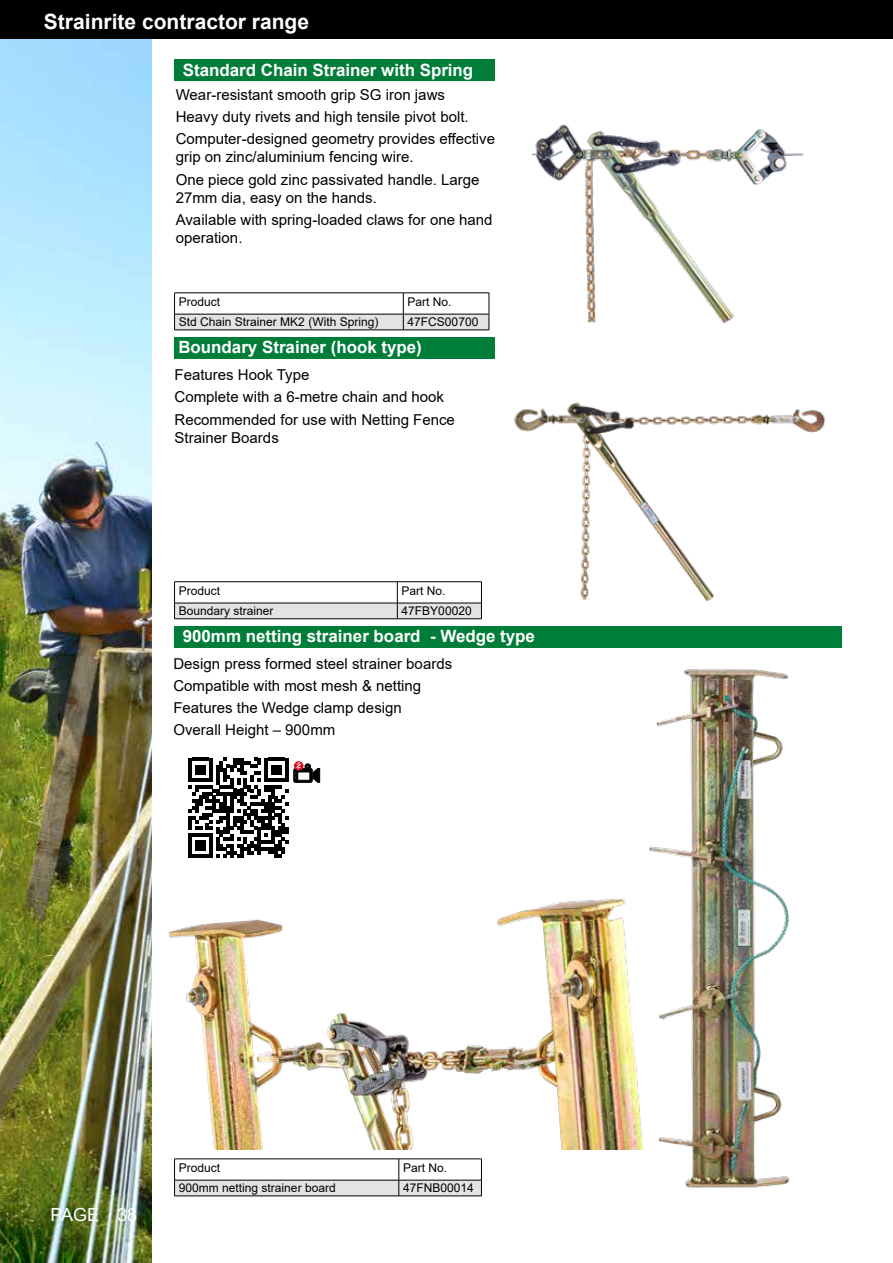
<style>
.page{position:relative;width:893px;height:1263px;background:#fff}
.page>*{position:absolute;margin:0;border:0;box-sizing:border-box;transform-origin:0 0}
.t1{font:700 21px "Arial";color:#fff}
.t2{font:18px "Arial";color:#fff}
.t3{font:700 16.95px "Arial";color:#fff}
.t4{font:15px/22.2px "Arial";color:#000}
.t5{font:12px "Arial";color:#000}
</style>
<div class="page">
<img style="left:0;top:38px;width:151px;height:1225px">
<div style="left:0;top:0;width:893px;height:38px;background:#000"></div>
<div style="left:175px;top:626px;width:667px;height:21px;background:#007d39"></div>
<div style="left:174px;top:337px;width:321px;height:22px;background:#007d39"></div>
<div style="left:174px;top:59px;width:321px;height:22px;background:#007d39"></div>
<svg style="left:174px;top:293px;width:316px;height:37px"></svg>
<hr style="left:174px;top:330px;width:229px;height:1px;background:#000">
<hr style="left:403px;top:330px;width:86px;height:1px;background:#000">
<hr style="left:174px;top:581px;width:223px;height:1px;background:#000">
<hr style="left:397px;top:581px;width:85px;height:1px;background:#000">
<svg style="left:174px;top:582px;width:308px;height:36px"></svg>
<hr style="left:174px;top:618px;width:223px;height:1px;background:#000">
<hr style="left:397px;top:618px;width:85px;height:1px;background:#000">
<hr style="left:174px;top:1158px;width:225px;height:1px;background:#000">
<hr style="left:399px;top:1158px;width:83px;height:1px;background:#000">
<svg style="left:174px;top:1159px;width:308px;height:36px"></svg>
<hr style="left:174px;top:1195px;width:225px;height:1px;background:#000">
<hr style="left:399px;top:1195px;width:83px;height:1px;background:#000">
<img style="left:532px;top:124px;width:272px;height:199px">
<img style="left:168px;top:898px;width:475px;height:252px">
<img style="left:514px;top:402px;width:312px;height:199px">
<img style="left:646px;top:647px;width:180px;height:541px">
<svg style="left:188px;top:758px;width:132px;height:100px"></svg>
<hr style="left:727px;top:540px;width:166px;height:4px;background:#fff">
<h1 class="t1" style="left:44px;top:7px;width:267px">Strainrite contractor range</h1>
<p class="t3" style="left:183px;top:58px;width:292px">Standard Chain Strainer with Spring</p>
<p class="t4" style="left:176px;top:83px;width:321px">Wear-resistant smooth grip SG iron jaws<br>Heavy duty rivets and high tensile pivot bolt.<br>Computer-designed geometry provides effective</p>
<p class="t4" style="left:176px;top:146px;width:305px">grip on zinc/aluminium fencing wire.<br>One piece gold zinc passivated handle. Large</p>
<p class="t4" style="left:176px;top:186px;width:318px">27mm dia, easy on the hands.<br>Available with spring-loaded claws for one hand</p>
<p class="t4" style="left:176px;top:227px;width:68px">operation.</p>
<p class="t5" style="left:179px;top:293px;width:43px">Product</p>
<p class="t5" style="left:408px;top:293px;width:46px">Part No.</p>
<p class="t5" style="left:179px;top:314px;width:201px">Std Chain Strainer MK2 (With Spring)</p>
<p class="t5" style="left:408px;top:314px;width:72px">47FCS00700</p>
<p class="t3" style="left:178px;top:335px;width:245px">Boundary Strainer (hook type)</p>
<p class="t4" style="left:175px;top:364px;width:282px">Features Hook Type<br>Complete with a 6-metre chain and hook<br>Recommended for use with Netting Fence</p>
<p class="t4" style="left:175px;top:426px;width:106px">Strainer Boards</p>
<p class="t5" style="left:179px;top:582px;width:43px">Product</p>
<p class="t5" style="left:402px;top:582px;width:46px">Part No.</p>
<p class="t5" style="left:179px;top:603px;width:96px">Boundary strainer</p>
<p class="t5" style="left:402px;top:603px;width:72px">47FBY00020</p>
<p class="t3" style="left:183px;top:624px;width:354px">900mm netting strainer board - Wedge type</p>
<p class="t4" style="left:173px;top:652px;width:280px">Design press formed steel strainer boards Compatible with most mesh &amp; netting Features the Wedge clamp design Overall Height – 900mm</p>
<p class="t2" style="left:50px;top:1202px;width:88px">PAGE 38</p>
<p class="t5" style="left:179px;top:1159px;width:43px">Product</p>
<p class="t5" style="left:403px;top:1159px;width:46px">Part No.</p>
<p class="t5" style="left:179px;top:1180px;width:158px">900mm netting strainer board</p>
<p class="t5" style="left:403px;top:1180px;width:72px">47FNB00014</p>
</div>
